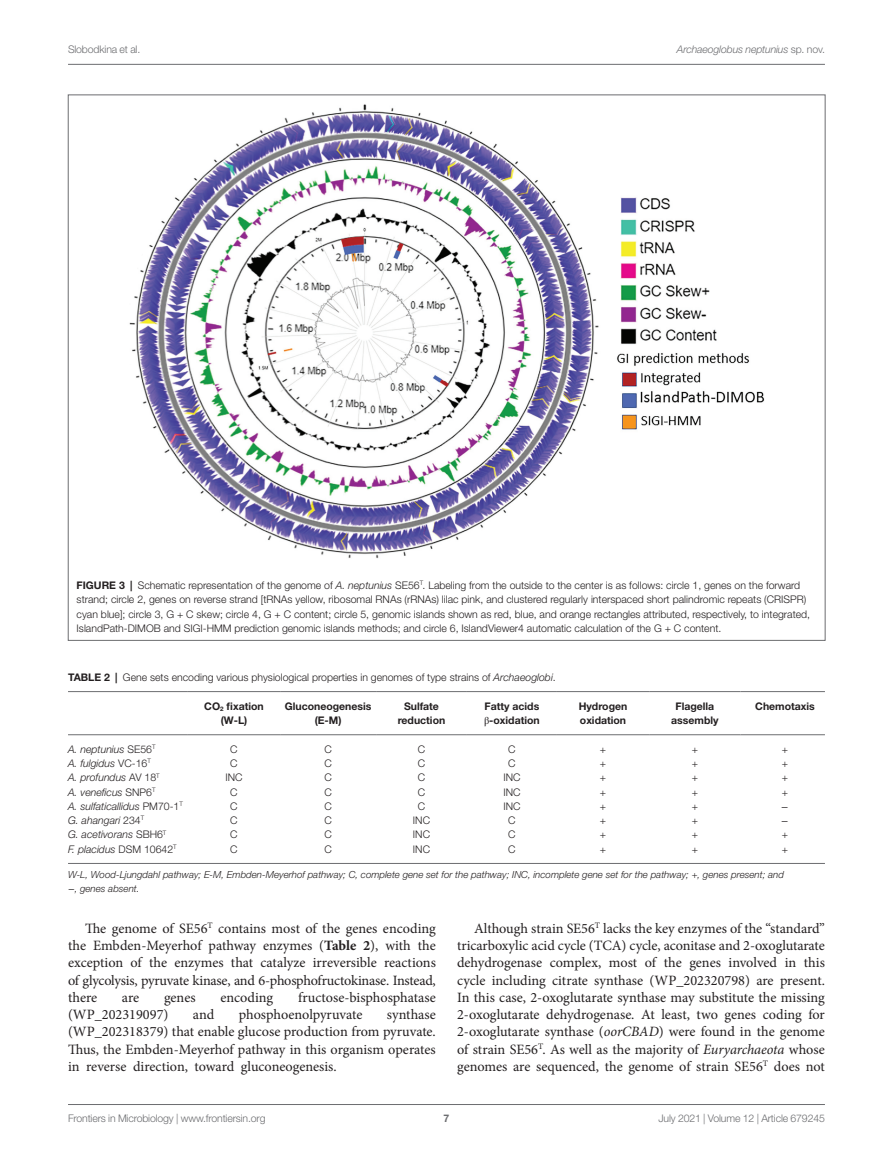
<style>
.page{position:relative;width:893px;height:1170px;background:#fff}
.page>*{position:absolute;margin:0;border:0;box-sizing:border-box;transform-origin:0 0}
.TEXT{font:14.25px/17.2px "Minion Pro";letter-spacing:-.005em;color:#231f20;text-align:justify}
.FIG_LEG{font:300 10.5px/14.2px "Helvetica Neue LT Std";color:#231f20}
.TB_TX{font:italic 300 10.5px "Helvetica Neue LT Std";color:#231f20}
.TB_CH{font:700 10.5px/14.2px "Helvetica Neue LT Std";color:#231f20;text-align:center}
.TT_NO_RULE{font:300 10.5px "Helvetica Neue LT Std";color:#231f20}
.t1{font:300 10.5px "Helvetica Neue LT Std";letter-spacing:-.015em;color:#6c6d70}
.TB_TX-2{font:300 10.5px "Helvetica Neue LT Std";color:#231f20}
.t2{font:italic 300 10.5px "Helvetica Neue LT Std";letter-spacing:-.015em;color:#6c6d70}
.TB_TX-3{font:10.5px "STIX General";color:#231f20}
.t3{font:700 10.5px "Helvetica Neue LT Std";color:#6c6d70}
.TFN{font:italic 300 9.75px/13.5px "Helvetica Neue LT Std";color:#231f20}
.s1{font-style:normal}
.s2{font-weight:700}
.s3{font-style:italic}
.s4{font-family:"STIX General";font-weight:400}
.s5{font-family:"STIX General";font-weight:400;font-style:normal}
</style>
<div class="page">
<hr style="left:68px;top:64px;width:757px;height:1px;background:#6c6d70">
<hr style="left:68px;top:1104px;width:757px;height:1px;background:#6c6d70">
<img style="left:129px;top:104px;width:636px;height:455px">
<hr style="left:68px;top:863px;width:757px;height:1px;background:#6c6d70">
<hr style="left:188px;top:691px;width:92px;height:1px;background:#6c6d70">
<hr style="left:188px;top:734px;width:92px;height:1px;background:#6c6d70">
<hr style="left:280px;top:691px;width:96px;height:1px;background:#6c6d70">
<hr style="left:280px;top:734px;width:96px;height:1px;background:#6c6d70">
<hr style="left:376px;top:691px;width:91px;height:1px;background:#6c6d70">
<hr style="left:376px;top:734px;width:91px;height:1px;background:#6c6d70">
<hr style="left:467px;top:691px;width:90px;height:1px;background:#6c6d70">
<hr style="left:467px;top:734px;width:90px;height:1px;background:#6c6d70">
<hr style="left:557px;top:691px;width:92px;height:1px;background:#6c6d70">
<hr style="left:557px;top:734px;width:92px;height:1px;background:#6c6d70">
<hr style="left:649px;top:691px;width:92px;height:1px;background:#6c6d70">
<hr style="left:649px;top:734px;width:92px;height:1px;background:#6c6d70">
<hr style="left:741px;top:691px;width:84px;height:1px;background:#6c6d70">
<hr style="left:741px;top:734px;width:84px;height:1px;background:#6c6d70">
<hr style="left:68px;top:691px;width:120px;height:1px;background:#6c6d70">
<hr style="left:68px;top:734px;width:120px;height:1px;background:#6c6d70">
<p class="t1" style="left:68px;top:42px;width:74px">Slobodkina et al.</p>
<p class="t2" style="left:677px;top:43px;width:150px">Archaeoglobus neptunius <span class="s1">sp. nov.</span></p>
<p class="FIG_LEG" style="left:77px;top:578px;width:735px"><span class="s2">FIGURE 3 |</span> Schematic representation of the genome of <span class="s3">A. neptunius</span> SE56<sup>T</sup>. Labeling from the outside to the center is as follows: circle 1, genes on the forward strand; circle 2, genes on reverse strand [tRNAs yellow, ribosomal RNAs (rRNAs) lilac pink, and clustered regularly interspaced short palindromic repeats (CRISPR) cyan blue]; circle 3, G + C skew; circle 4, G + C content; circle 5, genomic islands shown as red, blue, and orange rectangles attributed, respectively, to integrated, IslandPath-DIMOB and SIGI-HMM prediction genomic islands methods; and circle 6, IslandViewer4 automatic calculation of the G + C content.</p>
<p class="TT_NO_RULE" style="left:68px;top:670px;width:489px"><span class="s2">TABLE 2 |</span> Gene sets encoding various physiological properties in genomes of type strains of <span class="s3">Archaeoglobi</span>.</p>
<p class="TB_CH" style="left:204px;top:698px;width:61px">CO<sub>2</sub> fixation (W-L)</p>
<p class="TB_CH" style="left:285px;top:698px;width:88px">Gluconeogenesis (E-M)</p>
<p class="TB_CH" style="left:398px;top:698px;width:49px">Sulfate reduction</p>
<p class="TB_CH" style="left:484px;top:698px;width:57px;text-align:left">Fatty acids <span class="s4">β</span>-oxidation</p>
<p class="TB_CH" style="left:579px;top:698px;width:50px;text-align:left">Hydrogen oxidation</p>
<p class="TB_CH" style="left:671px;top:698px;width:49px">Flagella assembly</p>
<p class="TB_CH" style="left:755px;top:698px;width:61px">Chemotaxis</p>
<p class="TB_TX" style="left:68px;top:743px;width:89px">A. neptunius <span class="s1">SE56</span><sup>T</sup></p>
<p class="TB_TX-2" style="left:230px;top:742px;width:9px">C</p>
<p class="TB_TX-2" style="left:324px;top:742px;width:9px">C</p>
<p class="TB_TX-2" style="left:418px;top:742px;width:9px">C</p>
<p class="TB_TX-2" style="left:508px;top:742px;width:9px">C</p>
<p class="TB_TX-2" style="left:600px;top:742px;width:8px">+</p>
<p class="TB_TX-2" style="left:692px;top:742px;width:8px">+</p>
<p class="TB_TX-2" style="left:782px;top:742px;width:8px">+</p>
<p class="TB_TX" style="left:68px;top:757px;width:84px">A. fulgidus <span class="s1">VC-16</span><sup>T</sup></p>
<p class="TB_TX-2" style="left:230px;top:757px;width:9px">C</p>
<p class="TB_TX-2" style="left:324px;top:757px;width:9px">C</p>
<p class="TB_TX-2" style="left:418px;top:757px;width:9px">C</p>
<p class="TB_TX-2" style="left:508px;top:757px;width:9px">C</p>
<p class="TB_TX-2" style="left:600px;top:757px;width:8px">+</p>
<p class="TB_TX-2" style="left:692px;top:757px;width:8px">+</p>
<p class="TB_TX-2" style="left:782px;top:757px;width:8px">+</p>
<p class="TB_TX" style="left:68px;top:771px;width:93px">A. profundus <span class="s1">AV 18</span><sup>T</sup></p>
<p class="TB_TX-2" style="left:225px;top:771px;width:19px">INC</p>
<p class="TB_TX-2" style="left:324px;top:771px;width:9px">C</p>
<p class="TB_TX-2" style="left:418px;top:771px;width:9px">C</p>
<p class="TB_TX-2" style="left:503px;top:771px;width:19px">INC</p>
<p class="TB_TX-2" style="left:600px;top:771px;width:8px">+</p>
<p class="TB_TX-2" style="left:692px;top:771px;width:8px">+</p>
<p class="TB_TX-2" style="left:782px;top:771px;width:8px">+</p>
<p class="TB_TX" style="left:68px;top:785px;width:89px">A. veneficus <span class="s1">SNP6</span><sup>T</sup></p>
<p class="TB_TX-2" style="left:230px;top:785px;width:9px">C</p>
<p class="TB_TX-2" style="left:324px;top:785px;width:9px">C</p>
<p class="TB_TX-2" style="left:418px;top:785px;width:9px">C</p>
<p class="TB_TX-2" style="left:503px;top:785px;width:19px">INC</p>
<p class="TB_TX-2" style="left:600px;top:785px;width:8px">+</p>
<p class="TB_TX-2" style="left:692px;top:785px;width:8px">+</p>
<p class="TB_TX-2" style="left:782px;top:785px;width:8px">+</p>
<p class="TB_TX" style="left:68px;top:800px;width:116px">A. sulfaticallidus <span class="s1">PM70-1</span><sup>T</sup></p>
<p class="TB_TX-2" style="left:230px;top:799px;width:9px">C</p>
<p class="TB_TX-2" style="left:324px;top:799px;width:9px">C</p>
<p class="TB_TX-2" style="left:418px;top:799px;width:9px">C</p>
<p class="TB_TX-2" style="left:503px;top:799px;width:19px">INC</p>
<p class="TB_TX-2" style="left:600px;top:799px;width:8px">+</p>
<p class="TB_TX-2" style="left:692px;top:799px;width:8px">+</p>
<p class="TB_TX-3" style="left:781px;top:799px;width:9px">−</p>
<p class="TB_TX" style="left:68px;top:814px;width:78px">G. ahangari <span class="s1">234</span><sup>T</sup></p>
<p class="TB_TX-2" style="left:230px;top:814px;width:9px">C</p>
<p class="TB_TX-2" style="left:324px;top:814px;width:9px">C</p>
<p class="TB_TX-2" style="left:413px;top:814px;width:19px">INC</p>
<p class="TB_TX-2" style="left:508px;top:814px;width:9px">C</p>
<p class="TB_TX-2" style="left:600px;top:814px;width:8px">+</p>
<p class="TB_TX-2" style="left:692px;top:814px;width:8px">+</p>
<p class="TB_TX-3" style="left:781px;top:813px;width:9px">−</p>
<p class="TB_TX" style="left:68px;top:828px;width:100px">G. acetivorans <span class="s1">SBH6</span><sup>T</sup></p>
<p class="TB_TX-2" style="left:230px;top:828px;width:9px">C</p>
<p class="TB_TX-2" style="left:324px;top:828px;width:9px">C</p>
<p class="TB_TX-2" style="left:413px;top:828px;width:19px">INC</p>
<p class="TB_TX-2" style="left:508px;top:828px;width:9px">C</p>
<p class="TB_TX-2" style="left:600px;top:828px;width:8px">+</p>
<p class="TB_TX-2" style="left:692px;top:828px;width:8px">+</p>
<p class="TB_TX-2" style="left:782px;top:828px;width:8px">+</p>
<p class="TB_TX" style="left:68px;top:842px;width:110px">F. placidus <span class="s1">DSM 10642</span><sup>T</sup></p>
<p class="TB_TX-2" style="left:230px;top:842px;width:9px">C</p>
<p class="TB_TX-2" style="left:324px;top:842px;width:9px">C</p>
<p class="TB_TX-2" style="left:413px;top:842px;width:19px">INC</p>
<p class="TB_TX-2" style="left:508px;top:842px;width:9px">C</p>
<p class="TB_TX-2" style="left:600px;top:842px;width:8px">+</p>
<p class="TB_TX-2" style="left:692px;top:842px;width:8px">+</p>
<p class="TB_TX-2" style="left:782px;top:842px;width:8px">+</p>
<p class="TFN" style="left:68px;top:867px;width:717px">W-L, Wood-Ljungdahl pathway; E-M, Embden-Meyerhof pathway; C, complete gene set for the pathway; INC, incomplete gene set for the pathway; +, genes present; and <span class="s5">−</span>, genes absent.</p>
<p class="TEXT" style="left:68px;top:919px;width:369px;text-indent:17px">The genome of SE56<sup>T</sup> contains most of the genes encoding the Embden-Meyerhof pathway enzymes (<span class="s2">Table 2</span>), with the exception of the enzymes that catalyze irreversible reactions of glycolysis, pyruvate kinase, and 6-phosphofructokinase. Instead, there</p>
<p class="TEXT" style="left:122px;top:988px;width:19px">are</p>
<p class="TEXT" style="left:164px;top:988px;width:33px">genes</p>
<p class="TEXT" style="left:220px;top:988px;width:54px">encoding</p>
<p class="TEXT" style="left:298px;top:988px;width:139px">fructose-bisphosphatase</p>
<p class="TEXT" style="left:68px;top:1005px;width:102px">(WP_202319097)</p>
<p class="TEXT" style="left:193px;top:1005px;width:23px">and</p>
<p class="TEXT" style="left:239px;top:1005px;width:125px">phosphoenolpyruvate</p>
<p class="TEXT" style="left:68px;top:1005px;width:369px;text-indent:319px">synthase (WP_202318379) that enable glucose production from pyruvate.<br>Thus, the Embden-Meyerhof pathway in this organism operates in reverse direction, toward gluconeogenesis.</p>
<p class="TEXT" style="left:457px;top:919px;width:369px;text-indent:17px">Although strain SE56<sup>T</sup> lacks the key enzymes of the “standard” tricarboxylic acid cycle (TCA) cycle, aconitase and 2-oxoglutarate dehydrogenase complex, most of the genes involved in this cycle including citrate synthase (WP_202320798) are present.<br>In this case, 2-oxoglutarate synthase may substitute the missing 2-oxoglutarate dehydrogenase. At least, two genes coding for 2-oxoglutarate synthase (<span class="s3">oorCBAD</span>) were found in the genome of strain SE56<sup>T</sup>. As well as the majority of <span class="s3">Euryarchaeota</span> whose genomes are sequenced, the genome of strain SE56<sup>T</sup> does not</p>
<p class="t1" style="left:68px;top:1111px;width:199px">Frontiers in Microbiology | www.frontiersin.org</p>
<p class="t3" style="left:444px;top:1111px;width:7px">7</p>
<p class="t1" style="left:658px;top:1111px;width:168px">July 2021 | Volume 12 | Article 679245</p>
</div>
